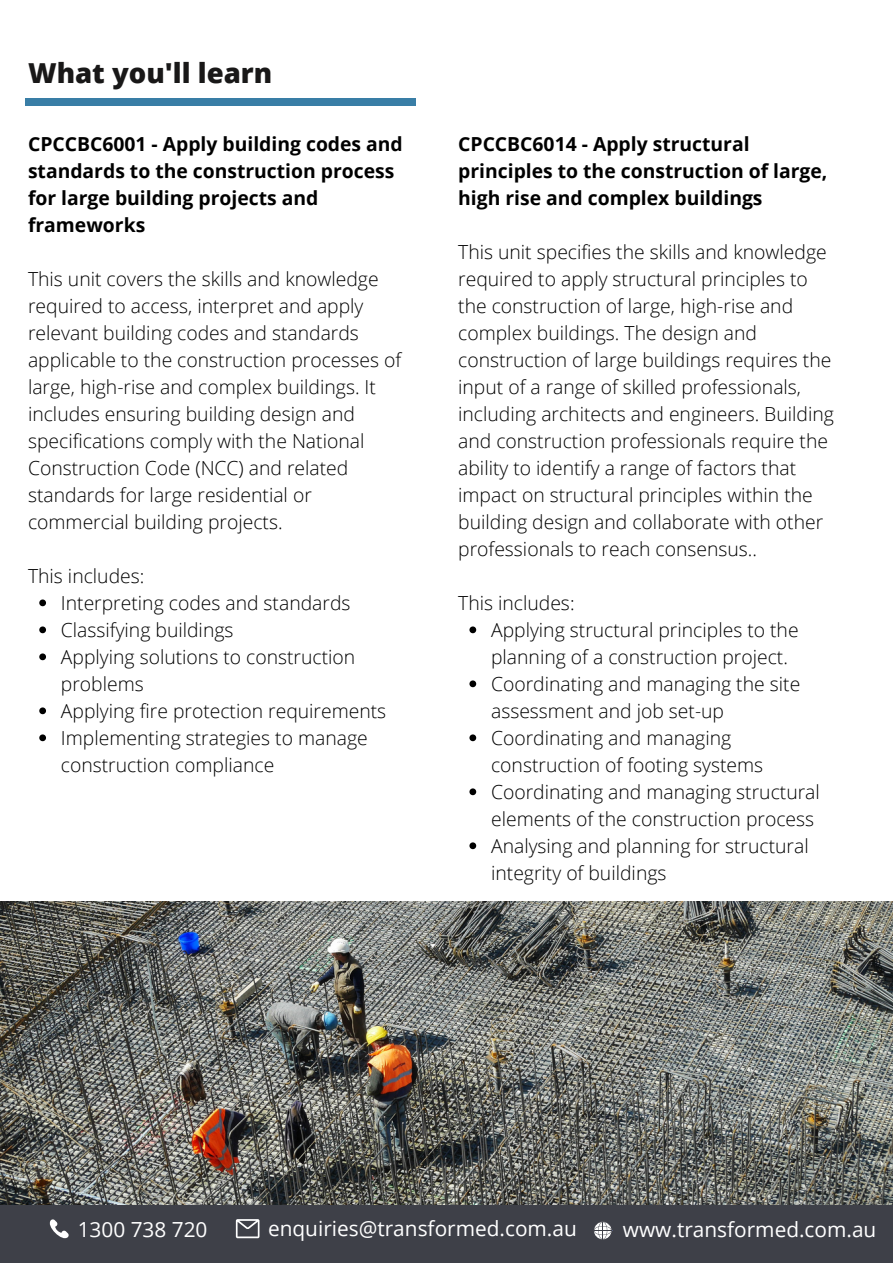
<style>
.page{position:relative;width:893px;height:1264px;background:#fff}
.page>*{position:absolute;margin:0;border:0;box-sizing:border-box;transform-origin:0 0}
.t1{font:800 27.6px "Open Sans";color:#191818}
.t2{font:20.85px "Open Sans";color:#fff}
.t3{font:300 19.35px/27px "Open Sans";color:#000}
.t4{font:700 19.35px/27px "Open Sans";color:#000}
</style>
<div class="page">
<img style="left:0;top:901px;width:892px;height:304px">
<div style="left:0;top:1205px;width:892px;height:57px;background:#3e4048"></div>
<svg style="left:49px;top:1219px;width:20px;height:20px"></svg>
<svg style="left:236px;top:1219px;width:23px;height:19px"></svg>
<svg style="left:594px;top:1221px;width:17px;height:18px"></svg>
<div style="left:25px;top:98px;width:390px;height:8px;background:#397ea6"></div>
<svg style="left:39px;top:599px;width:7px;height:7px"></svg>
<svg style="left:39px;top:626px;width:7px;height:7px"></svg>
<svg style="left:39px;top:653px;width:7px;height:7px"></svg>
<svg style="left:39px;top:707px;width:7px;height:7px"></svg>
<svg style="left:39px;top:734px;width:7px;height:7px"></svg>
<svg style="left:469px;top:626px;width:7px;height:7px"></svg>
<svg style="left:469px;top:680px;width:7px;height:7px"></svg>
<svg style="left:469px;top:734px;width:7px;height:7px"></svg>
<svg style="left:469px;top:788px;width:7px;height:7px"></svg>
<svg style="left:469px;top:842px;width:7px;height:7px"></svg>
<h1 class="t1" style="left:28px;top:54px;width:246px">What you'll learn</h1>
<p class="t4" style="left:28px;top:130px;width:376px">CPCCBC6001 - Apply building codes and standards to the construction process for large building projects and frameworks</p>
<p class="t3" style="left:28px;top:265px;width:375px">This unit covers the skills and knowledge required to access, interpret and apply relevant building codes and standards applicable to the construction processes of large, high-rise and complex buildings. It includes ensuring building design and specifications comply with the National Construction Code (NCC) and related standards for large residential or commercial building projects.</p>
<p class="t3" style="left:28px;top:561px;width:118px">This includes:</p>
<p class="t3" style="left:61px;top:588px;width:327px">Interpreting codes and standards<br>Classifying buildings<br>Applying solutions to construction problems<br>Applying fire protection requirements<br>Implementing strategies to manage construction compliance</p>
<p class="t4" style="left:458px;top:130px;width:371px">CPCCBC6014 - Apply structural principles to the construction of large, high rise and complex buildings</p>
<p class="t3" style="left:458px;top:238px;width:377px">This unit specifies the skills and knowledge required to apply structural principles to the construction of large, high-rise and complex buildings. The design and construction of large buildings requires the input of a range of skilled professionals, including architects and engineers. Building and construction professionals require the ability to identify a range of factors that impact on structural principles within the building design and collaborate with other professionals to reach consensus..</p>
<p class="t3" style="left:458px;top:588px;width:118px">This includes:</p>
<p class="t3" style="left:491px;top:615px;width:330px">Applying structural principles to the planning of a construction project.<br>Coordinating and managing the site assessment and job set-up Coordinating and managing construction of footing systems Coordinating and managing structural elements of the construction process Analysing and planning for structural integrity of buildings</p>
<p class="t2" style="left:78px;top:1214px;width:131px">1300 738 720</p>
<p class="t2" style="left:268px;top:1213px;width:310px">enquiries@transformed.com.au</p>
<p class="t2" style="left:622px;top:1214px;width:255px">www.transformed.com.au</p>
</div>
